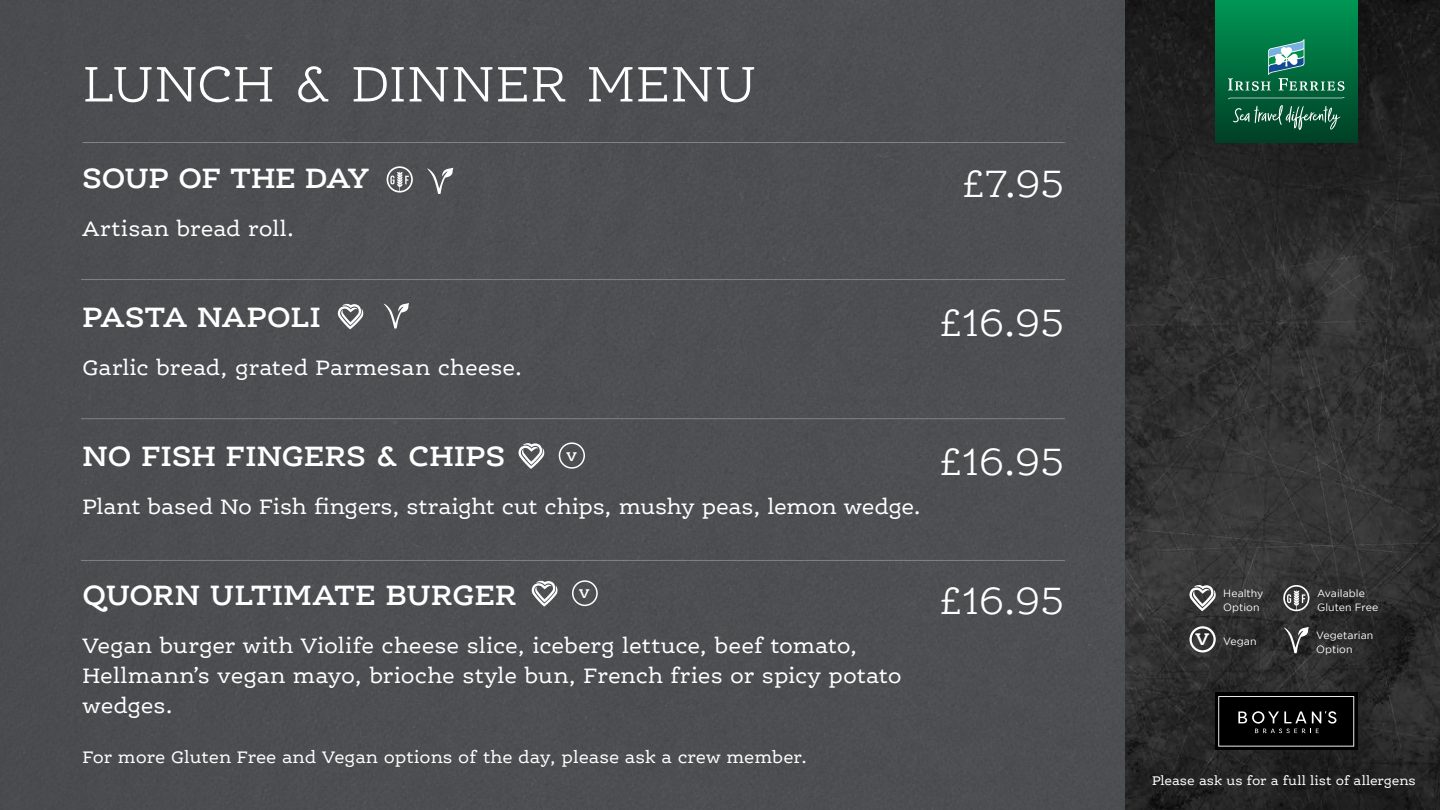
<style>
.page{position:relative;width:1440px;height:810px;background:#515254}
.page>*{position:absolute;margin:0;border:0;box-sizing:border-box;transform-origin:0 0}
.t1{font:300 54px "Ernestine Pro";color:#fff}
.t2{font:300 41.25px "Ernestine Pro";letter-spacing:-.04em;color:#fff}
.t3{font:600 30px "Ernestine Pro";letter-spacing:.005em;color:#fff}
.t4{font:22.5px/30px "Ernestine Pro";letter-spacing:-.005em;color:#fff}
.t5{font:18px "Ernestine Pro";color:#fff}
.t6{font:700 18px "Ernestine Pro";color:#fff}
.t7{font:13.5px "Ernestine Pro";letter-spacing:-.005em;color:#fff}
.t8{font:700 13.5px "Ernestine Pro";color:#fff}
.t9{font:10.5px/13.5px "Gotham";letter-spacing:.005em;color:#fff}
</style>
<div class="page">
<hr style="left:82px;top:142px;width:983px;height:1px;background:#808285">
<img style="left:1125px;top:0;width:315px;height:810px">
<div style="left:1215px;top:693px;width:143px;height:57px;background:#000"></div>
<svg style="left:1218px;top:696px;width:136px;height:51px"></svg>
<div style="left:1215px;top:0;width:143px;height:143px;background:linear-gradient(to bottom,#009754,#003f26)"></div>
<svg style="left:1228px;top:39px;width:117px;height:91px;background:#217655"></svg>
<svg style="left:1283px;top:585px;width:27px;height:26px"></svg>
<svg style="left:1284px;top:627px;width:25px;height:26px"></svg>
<svg style="left:1190px;top:585px;width:26px;height:26px"></svg>
<div style="left:1189px;top:626px;width:27px;height:26px;border:2px solid #fff;border-radius:50%"></div>
<svg style="left:519px;top:443px;width:26px;height:26px"></svg>
<div style="left:559px;top:442px;width:26px;height:27px;border:2px solid #fff;border-radius:50%"></div>
<svg style="left:532px;top:581px;width:26px;height:26px"></svg>
<div style="left:572px;top:580px;width:26px;height:26px;border:2px solid #fff;border-radius:50%"></div>
<svg style="left:386px;top:166px;width:27px;height:27px"></svg>
<svg style="left:427px;top:168px;width:26px;height:26px"></svg>
<hr style="left:81px;top:279px;width:984px;height:1px;background:#808285">
<hr style="left:81px;top:418px;width:984px;height:1px;background:#808285">
<hr style="left:81px;top:560px;width:984px;height:1px;background:#808285">
<svg style="left:338px;top:304px;width:26px;height:25px"></svg>
<svg style="left:384px;top:303px;width:25px;height:26px"></svg>
<h1 class="t1" style="left:83px;top:51px;width:675px">LUNCH &amp; DINNER MENU</h1>
<h3 class="t3" style="left:83px;top:159px;width:288px">SOUP OF THE DAY</h3>
<h2 class="t2" style="left:960px;top:158px;width:106px">£7.95</h2>
<p class="t4" style="left:82px;top:214px;width:213px">Artisan bread roll.</p>
<h3 class="t3" style="left:83px;top:298px;width:240px">PASTA NAPOLI</h3>
<h2 class="t2" style="left:938px;top:297px;width:129px">£16.95</h2>
<p class="t4" style="left:82px;top:353px;width:441px">Garlic bread, grated Parmesan cheese.</p>
<h3 class="t3" style="left:83px;top:437px;width:424px">NO FISH FINGERS &amp; CHIPS</h3>
<h2 class="t2" style="left:938px;top:436px;width:129px">£16.95</h2>
<p class="t4" style="left:82px;top:492px;width:840px">Plant based No Fish fingers, straight cut chips, mushy peas, lemon wedge.</p>
<p class="t8" style="left:566px;top:448px;width:12px">V</p>
<h3 class="t3" style="left:83px;top:576px;width:436px">QUORN ULTIMATE BURGER</h3>
<h2 class="t2" style="left:938px;top:575px;width:129px">£16.95</h2>
<p class="t4" style="left:82px;top:630px;width:821px">Vegan burger with Violife cheese slice, iceberg lettuce, beef tomato,<br>Hellmann’s vegan mayo, brioche style bun, French fries or spicy potato wedges.</p>
<p class="t5" style="left:82px;top:747px;width:726px">For more Gluten Free and Vegan options of the day, please ask a crew member.</p>
<p class="t8" style="left:579px;top:585px;width:12px">V</p>
<p class="t6" style="left:1195px;top:628px;width:15px">V</p>
<p class="t9" style="left:1223px;top:586px;width:42px">Healthy<br>Option</p>
<p class="t9" style="left:1223px;top:634px;width:35px">Vegan</p>
<p class="t9" style="left:1317px;top:586px;width:63px">Available<br>Gluten Free</p>
<p class="t9" style="left:1316px;top:628px;width:59px">Vegetarian<br>Option</p>
<p class="t7" style="left:1152px;top:773px;width:265px">Please ask us for a full list of allergens</p>
</div>
